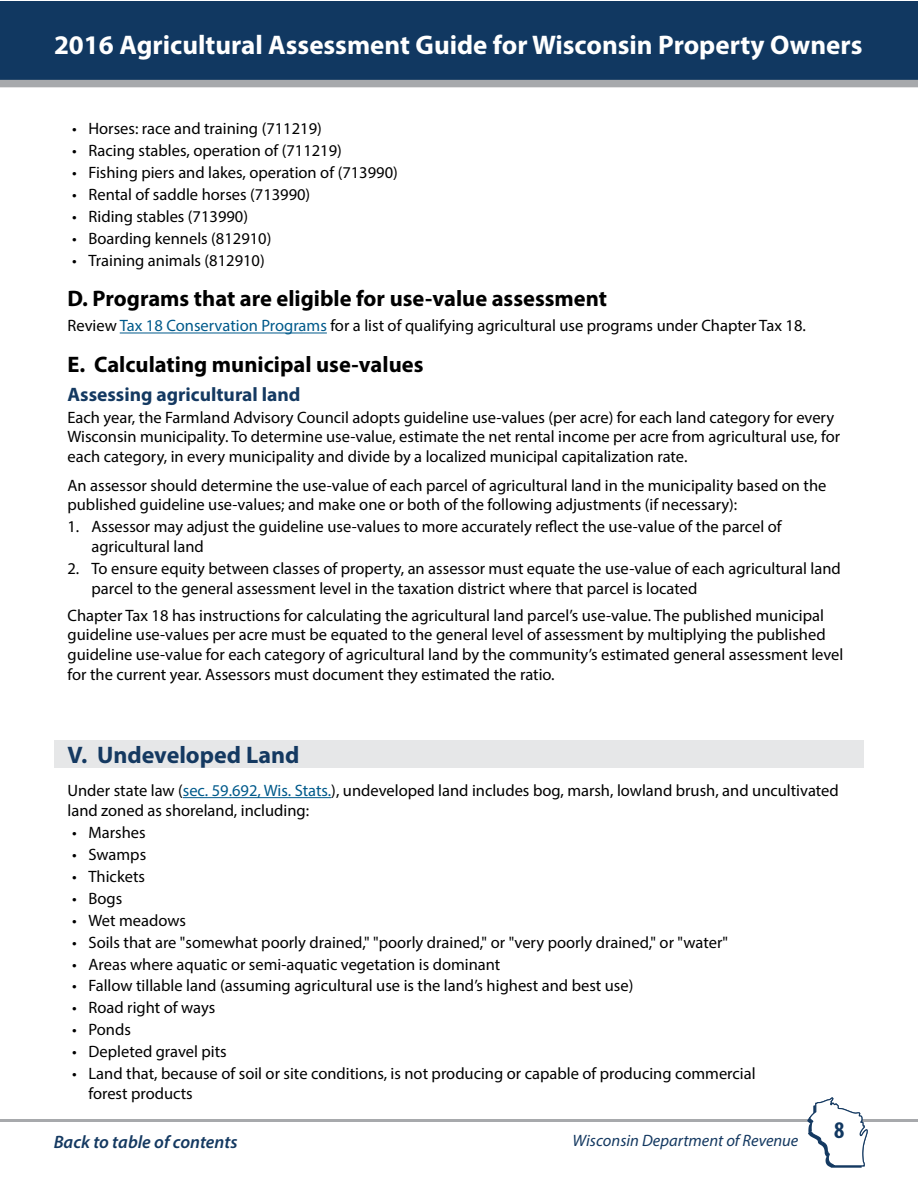
<style>
.page{position:relative;width:918px;height:1188px;background:#fff}
.page>*{position:absolute;margin:0;border:0;box-sizing:border-box;transform-origin:0 0}
.t1{font:700 27px "Myriad Pro";color:#fff}
.t2{font:700 24px "Myriad Pro";color:#143961}
.t3{font:700 condensed 24px "Myriad Pro";color:#113861}
.t4{font:700 22.5px "Myriad Pro";color:#000}
.t5{font:700 19.5px "Myriad Pro";color:#143961}
.t6{font:italic 600 18px "Myriad Pro";color:#143961}
.t7{font:16.5px/19.8px "Myriad Pro";color:#000}
.t8{font:italic 16.5px "Myriad Pro";color:#143961}
.s1{color:#005a8b}
</style>
<div class="page">
<div style="left:1px;top:1px;width:917px;height:86px;background:#113861"></div>
<div style="left:0;top:80px;width:918px;height:7px;background:#a7a9ac"></div>
<hr style="left:0;top:1119px;width:918px;height:3px;background:#a7a9ac">
<svg style="left:807px;top:1097px;width:61px;height:71px"></svg>
<div style="left:54px;top:741px;width:809px;height:27px;background:#e6e7e8"></div>
<hr style="left:120px;top:333px;width:207px;height:1px;background:#005a8b">
<hr style="left:183px;top:797px;width:148px;height:1px;background:#005a8b">
<h1 class="t1" style="left:54px;top:27px;width:810px">2016 Agricultural Assessment Guide for Wisconsin Property Owners</h1>
<p class="t7" style="left:72px;top:118px;width:251px">• Horses: race and training (711219)</p>
<p class="t7" style="left:72px;top:140px;width:271px">• Racing stables, operation of (711219)</p>
<p class="t7" style="left:72px;top:162px;width:327px">• Fishing piers and lakes, operation of (713990)</p>
<p class="t7" style="left:72px;top:184px;width:240px">• Rental of saddle horses (713990)</p>
<p class="t7" style="left:72px;top:206px;width:178px">• Riding stables (713990)</p>
<p class="t7" style="left:72px;top:228px;width:201px">• Boarding kennels (812910)</p>
<p class="t7" style="left:72px;top:250px;width:194px">• Training animals (812910)</p>
<h3 class="t4" style="left:68px;top:284px;width:541px">D. Programs that are eligible for use-value assessment</h3>
<p class="t7" style="left:68px;top:316px;width:740px">Review <span class="s1">Tax 18 Conservation Programs</span> for a list of qualifying agricultural use programs under Chapter Tax 18.</p>
<h3 class="t4" style="left:68px;top:350px;width:357px">E. Calculating municipal use-values</h3>
<p class="t5" style="left:68px;top:381px;width:235px">Assessing agricultural land</p>
<p class="t7" style="left:68px;top:407px;width:774px">Each year, the Farmland Advisory Council adopts guideline use-values (per acre) for each land category for every<br>Wisconsin municipality. To determine use-value, estimate the net rental income per acre from agricultural use, for each category, in every municipality and divide by a localized municipal capitalization rate.</p>
<p class="t7" style="left:68px;top:475px;width:760px">An assessor should determine the use-value of each parcel of agricultural land in the municipality based on the published guideline use-values; and make one or both of the following adjustments (if necessary):</p>
<p class="t7" style="left:92px;top:517px;width:692px;text-indent:-24px">1. Assessor may adjust the guideline use-values to more accurately reflect the use-value of the parcel of agricultural land</p>
<p class="t7" style="left:92px;top:558px;width:751px;text-indent:-24px">2. To ensure equity between classes of property, an assessor must equate the use-value of each agricultural land parcel to the general assessment level in the taxation district where that parcel is located</p>
<p class="t7" style="left:68px;top:605px;width:777px">Chapter Tax 18 has instructions for calculating the agricultural land parcel’s use-value. The published municipal guideline use-values per acre must be equated to the general level of assessment by multiplying the published guideline use-value for each category of agricultural land by the community’s estimated general assessment level for the current year. Assessors must document they estimated the ratio.</p>
<h2 class="t2" style="left:68px;top:739px;width:233px">V. Undeveloped Land</h2>
<p class="t7" style="left:68px;top:780px;width:773px">Under state law (<span class="s1">sec. 59.692, Wis. Stats.</span>), undeveloped land includes bog, marsh, lowland brush, and uncultivated land zoned as shoreland, including:</p>
<p class="t7" style="left:72px;top:822px;width:75px">• Marshes</p>
<p class="t7" style="left:72px;top:844px;width:76px">• Swamps</p>
<p class="t7" style="left:72px;top:866px;width:74px">• Thickets</p>
<p class="t7" style="left:72px;top:888px;width:52px">• Bogs</p>
<p class="t7" style="left:72px;top:910px;width:115px">• Wet meadows</p>
<p class="t7" style="left:72px;top:932px;width:658px">• Soils that are "somewhat poorly drained," "poorly drained," or "very poorly drained," or "water"</p>
<p class="t7" style="left:72px;top:954px;width:430px">• Areas where aquatic or semi-aquatic vegetation is dominant</p>
<p class="t7" style="left:72px;top:976px;width:563px">• Fallow tillable land (assuming agricultural use is the land’s highest and best use)</p>
<p class="t7" style="left:72px;top:998px;width:145px">• Road right of ways</p>
<p class="t7" style="left:72px;top:1020px;width:60px">• Ponds</p>
<p class="t7" style="left:72px;top:1042px;width:156px">• Depleted gravel pits</p>
<p class="t7" style="left:89px;top:1064px;width:669px;text-indent:-16px">• Land that, because of soil or site conditions, is not producing or capable of producing commercial forest products</p>
<p class="t6" style="left:54px;top:1130px;width:185px">Back to table of contents</p>
<p class="t8" style="left:573px;top:1130px;width:227px">Wisconsin Department of Revenue</p>
<h2 class="t3" style="left:834px;top:1115px;width:12px">8</h2>
</div>
